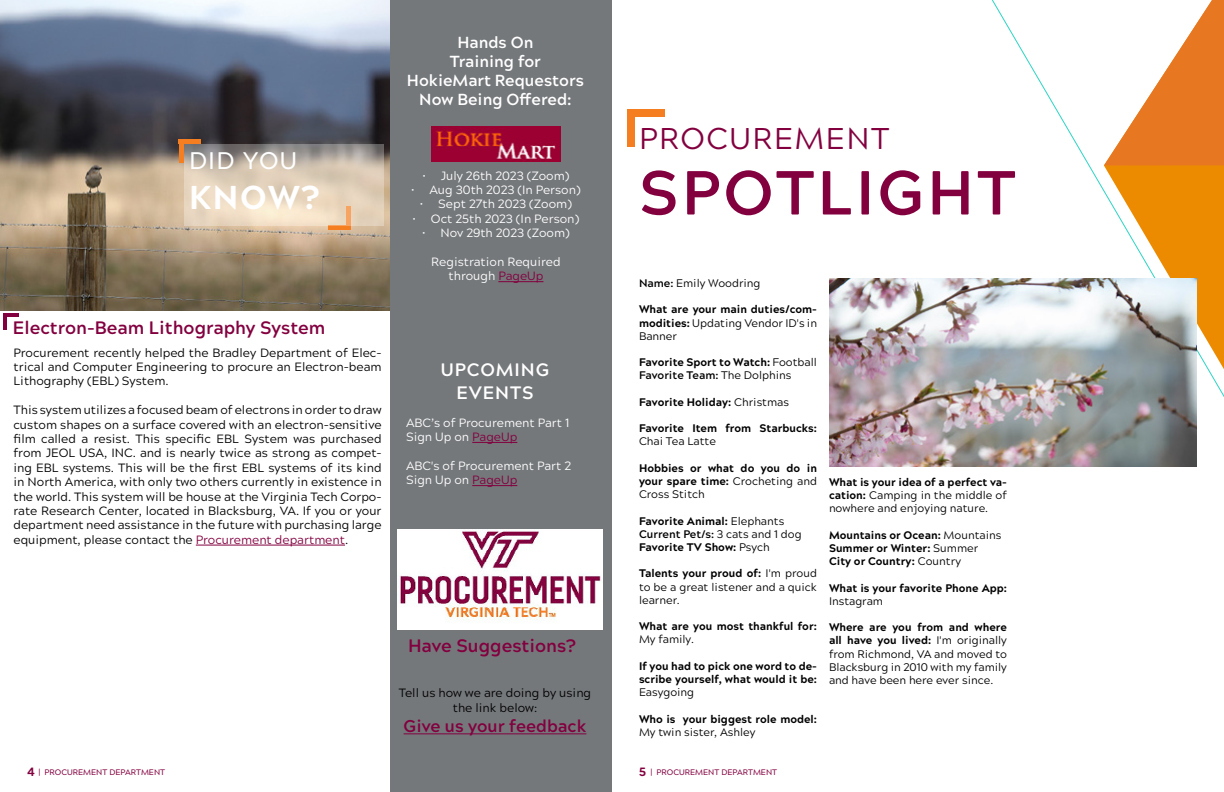
<style>
.page{position:relative;width:1224px;height:792px;background:#fff}
.page>*{position:absolute;margin:0;border:0;box-sizing:border-box;transform-origin:0 0}
.t1{font:700 62px "Acherus Grotesque";letter-spacing:.05em;color:#83003f}
.t2{font:800 33px "Acherus Grotesque";color:#fff}
.t3{font:30px "Acherus Grotesque";letter-spacing:.05em;color:#83003f}
.t4{font:500 24px "Acherus Grotesque";letter-spacing:.045em;color:#fff}
.t5{font:700 18px "Acherus Grotesque";color:#83003f}
.t6{font:700 18px/23px "Acherus Grotesque";letter-spacing:.05em;color:#fff;text-align:center}
.t7{font:700 17px "Acherus Grotesque";color:#83003f}
.t8{font:700 16px/19.2px "Acherus Grotesque";color:#fff;text-align:center}
.t9{font:12px/14.4px "Acherus Grotesque";color:#000;text-align:justify}
.t10{font:12px/14.4px "Acherus Grotesque";color:#fff}
.t11{font:800 11px/13.2px "Acherus Grotesque";color:#000}
.t12{font:11px/13.2px "Acherus Grotesque";color:#000;text-align:justify}
.t13{font:500 8px "Acherus Grotesque";color:#83003f}
.s1{color:#83003f}
.s2{font-weight:700}
.s3{font-weight:400}
.s4{font-weight:800}
.s5{font-weight:800;font-size:12px}
</style>
<div class="page">
<img style="left:0;top:0;width:390px;height:310px">
<div style="left:329px;top:225px;width:22px;height:5px;background:#f57e20"></div>
<hr style="left:179px;top:139px;width:4px;height:24px;background:#f57e20">
<div style="left:179px;top:139px;width:22px;height:5px;background:#f57e20"></div>
<svg style="left:184px;top:144px;width:200px;height:82px;background:#d3c4b2"></svg>
<hr style="left:3px;top:313px;width:4px;height:17px;background:#83003f">
<hr style="left:3px;top:313px;width:16px;height:3px;background:#83003f">
<div style="left:390px;top:0;width:222px;height:792px;background:#75787b"></div>
<hr style="left:498px;top:281px;width:45px;height:1px;background:#83003f">
<img style="left:432px;top:126px;width:128px;height:36px">
<hr style="left:472px;top:442px;width:45px;height:1px;background:#83003f">
<hr style="left:472px;top:485px;width:45px;height:1px;background:#83003f">
<hr style="left:404px;top:733px;width:182px;height:1px;background:#83003f">
<img style="left:397px;top:529px;width:206px;height:101px">
<svg style="left:991px;top:0;width:233px;height:397px"></svg>
<svg style="left:1104px;top:165px;width:120px;height:204px;fill:#ed8b00"></svg>
<svg style="left:1104px;top:0;width:120px;height:165px"></svg>
<div style="left:627px;top:109px;width:8px;height:38px;background:#f57e20"></div>
<div style="left:627px;top:109px;width:38px;height:8px;background:#f57e20"></div>
<hr style="left:196px;top:545px;width:149px;height:1px;background:#83003f">
<img style="left:829px;top:278px;width:368px;height:189px">
<h3 class="t4" style="left:189px;top:141px;width:110px">DID YOU</h3>
<h2 class="t2" style="left:189px;top:169px;width:132px">KNOW?</h2>
<h3 class="t5" style="left:13px;top:312px;width:314px">Electron-Beam Lithography System</h3>
<p class="t9" style="left:14px;top:345px;width:370px">Procurement recently helped the Bradley Department of Elec&shy;trical and Computer Engineering to procure an Electron-beam Lithography (EBL) System.</p>
<p class="t9" style="left:14px;top:402px;width:370px">This system utilizes a focused beam of electrons in order to draw custom shapes on a surface covered with an electron-sensitive film called a resist. This specific EBL System was purchased from JEOL USA, INC. and is nearly twice as strong as compet&shy;ing EBL systems. This will be the first EBL systems of its kind in North America, with only two others currently in existence in the world. This system will be house at the Virginia Tech Corpo&shy;rate Research Center, located in Blacksburg, VA. If you or your department need assistance in the future with purchasing large equipment, please contact the <span class="s1">Procurement department</span>.</p>
<h3 class="t8" style="left:407px;top:32px;width:179px">Hands On<br>Training for<br>HokieMart Requestors<br>Now Being Offered:</h3>
<p class="t10" style="left:423px;top:168px;width:148px">• July 26th 2023 (Zoom)</p>
<p class="t10" style="left:411px;top:182px;width:171px">• Aug 30th 2023 (In Person)</p>
<p class="t10" style="left:420px;top:196px;width:153px">• Sept 27th 2023 (Zoom)</p>
<p class="t10" style="left:413px;top:211px;width:168px">• Oct 25th 2023 (In Person)</p>
<p class="t10" style="left:422px;top:225px;width:149px">• Nov 29th 2023 (Zoom)</p>
<p class="t10" style="left:431px;top:254px;width:131px;text-align:center">Registration Required through <span class="s1">PageUp</span></p>
<h3 class="t6" style="left:441px;top:358px;width:110px">UPCOMING<br>EVENTS</h3>
<p class="t10" style="left:406px;top:415px;width:165px">ABC’s of Procurement Part 1<br>Sign Up on <span class="s1">PageUp</span></p>
<p class="t10" style="left:406px;top:458px;width:167px">ABC's of Procurement Part 2<br>Sign Up on <span class="s1">PageUp</span></p>
<h3 class="t5" style="left:408px;top:630px;width:169px">Have Suggestions?</h3>
<p class="t9" style="left:399px;top:685px;width:194px;text-align:center">Tell us how we are doing by using the link below:</p>
<h3 class="t7" style="left:404px;top:712px;width:184px">Give us your feedback</h3>
<h3 class="t3" style="left:639px;top:113px;width:252px">PROCUREMENT</h3>
<h1 class="t1" style="left:639px;top:140px;width:378px">SPOTLIGHT</h1>
<p class="t12" style="left:639px;top:276px;width:123px"><span class="s2">Name:</span> Emily Woodring</p>
<p class="t11" style="left:639px;top:302px;width:180px;text-align:justify">What are your main duties/com&shy;modities: <span class="s3">Updating Vendor ID's in Banner</span></p>
<p class="t11" style="left:639px;top:355px;width:179px">Favorite Sport to Watch: <span class="s3">Football<br></span><span class="s2">Favorite Team:</span> <span class="s3">The Dolphins</span></p>
<p class="t11" style="left:639px;top:395px;width:152px">Favorite Holiday: <span class="s3">Christmas</span></p>
<p class="t11" style="left:639px;top:421px;width:180px">Favorite Item from Starbucks:</p>
<p class="t12" style="left:639px;top:434px;width:79px">Chai Tea Latte</p>
<p class="t11" style="left:639px;top:461px;width:180px;text-align:justify">Hobbies or what do you do in your spare time: <span class="s3">Crocheting and Cross Stitch</span></p>
<p class="t11" style="left:639px;top:514px;width:164px">Favorite Animal: <span class="s3">Elephants<br></span><span class="s2">Current Pet/s:</span> <span class="s3">3 cats and 1 dog<br></span>Favorite TV Show: <span class="s3">Psych</span></p>
<p class="t12" style="left:639px;top:566px;width:180px"><span class="s4">Talents your proud of:</span> I'm proud to be a great listener and a quick learner.</p>
<p class="t11" style="left:639px;top:619px;width:180px">What are you most thankful for:</p>
<p class="t12" style="left:639px;top:632px;width:57px">My family.</p>
<p class="t11" style="left:639px;top:659px;width:180px">If you had to pick one word to de&shy;scribe yourself, what would it be:</p>
<p class="t12" style="left:639px;top:685px;width:57px">Easygoing</p>
<p class="t11" style="left:639px;top:712px;width:180px">Who is your biggest role model:</p>
<p class="t12" style="left:639px;top:725px;width:118px">My twin sister, Ashley</p>
<p class="t12" style="left:829px;top:475px;width:180px"><span class="s4">What is your idea of a perfect va&shy;cation:</span> Camping in the middle of nowhere and enjoying nature.</p>
<p class="t11" style="left:829px;top:528px;width:174px">Mountains or Ocean: <span class="s3">Mountains<br></span>Summer or Winter: <span class="s3">Summer<br></span>City or Country: <span class="s3">Country</span></p>
<p class="t11" style="left:829px;top:581px;width:180px">What is your favorite Phone App:</p>
<p class="t12" style="left:829px;top:594px;width:56px">Instagram</p>
<p class="t12" style="left:829px;top:620px;width:179px"><span class="s4">Where are you from and where all have you lived:</span> I'm originally from Richmond, VA and moved to Blacksburg in 2010 with my family and have been here ever since.</p>
<p class="t13" style="left:27px;top:765px;width:140px"><span class="s5">4</span> | PROCUREMENT DEPARTMENT</p>
<p class="t13" style="left:639px;top:765px;width:140px"><span class="s5">5</span> | PROCUREMENT DEPARTMENT</p>
</div>
